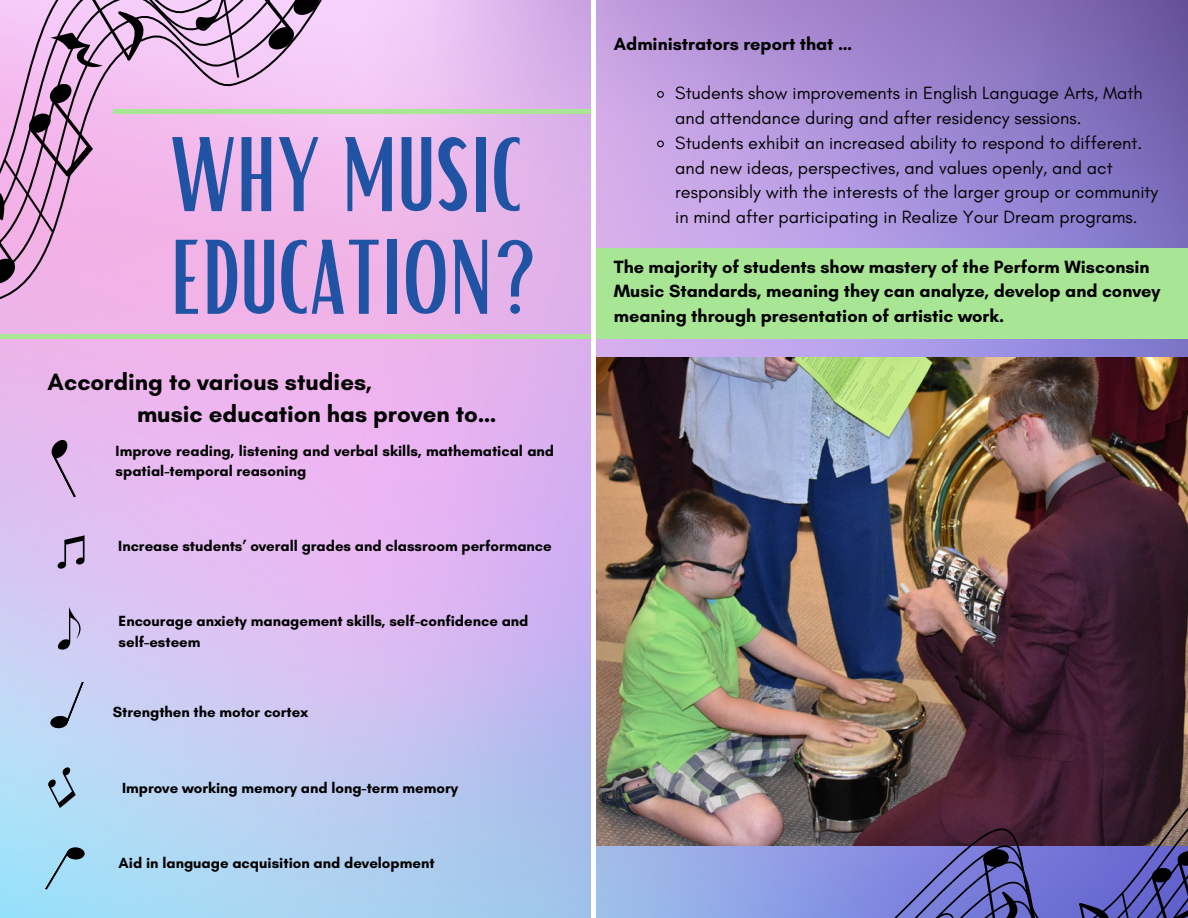
<style>
.page{position:relative;width:1188px;height:918px;background:#fff}
.page>*{position:absolute;margin:0;border:0;box-sizing:border-box;transform-origin:0 0}
.t1{font:102.3px/102.8px "Bright";color:#2053a3}
.t2{font:700 24px/32.7px "Glacial Indifference";color:#000}
.t3{font:18.15px/24.8px "Glacial Indifference";color:#000}
.t4{font:700 18.15px/24.8px "Glacial Indifference";color:#000}
.t5{font:700 15px/20.2px "Glacial Indifference";color:#000}
</style>
<div class="page">
<img style="left:0;top:0;width:1188px;height:918px">
<svg style="left:57px;top:535px;width:28px;height:34px"></svg>
<svg style="left:48px;top:676px;width:36px;height:56px;background:#acbad7"></svg>
<svg style="left:56px;top:607px;width:29px;height:44px"></svg>
<svg style="left:44px;top:766px;width:40px;height:42px;background:#99bbd1"></svg>
<img style="left:597px;top:357px;width:591px;height:488px">
<svg style="left:0;top:0;width:480px;height:493px;background:#ebb6ec"></svg>
<svg style="left:0;top:0;width:404px;height:289px;background:#e2afdd"></svg>
<img style="left:773px;top:701px;width:415px;height:217px">
<svg style="left:778px;top:717px;width:410px;height:201px;background:#694c50"></svg>
<svg style="left:781px;top:737px;width:407px;height:181px;background:#644a4d"></svg>
<svg style="left:784px;top:756px;width:404px;height:162px;background:#533f58"></svg>
<svg style="left:860px;top:847px;width:171px;height:71px;background:#6c70bf"></svg>
<svg style="left:1074px;top:838px;width:114px;height:80px;background:#5654a3"></svg>
<svg style="left:47px;top:437px;width:45px;height:61px;background:#caa6d4"></svg>
<hr style="left:0;top:334px;width:597px;height:4px;background:#a8e695">
<hr style="left:113px;top:109px;width:477px;height:4px;background:#a8e695">
<hr style="left:591px;top:0;width:4px;height:918px;background:#fff">
<svg style="left:45px;top:842px;width:43px;height:56px;background:#93c7de"></svg>
<div style="left:597px;top:248px;width:591px;height:91px;background:#a8e695"></div>
<svg style="left:656px;top:90px;width:9px;height:9px"></svg>
<svg style="left:656px;top:140px;width:9px;height:8px"></svg>
<h1 class="t1" style="left:170px;top:119px;width:369px">WHY MUSIC<br>EDUCATION?</h1>
<h2 class="t2" style="left:137px;top:365px;width:361px;text-indent:-89px">According to various studies,<br>music education has proven to…</h2>
<p class="t5" style="left:116px;top:441px;width:440px">Improve reading, listening and verbal skills, mathematical and spatial-temporal reasoning</p>
<p class="t5" style="left:118px;top:536px;width:435px">Increase students’ overall grades and classroom performance</p>
<p class="t5" style="left:119px;top:611px;width:411px">Encourage anxiety management skills, self-confidence and self-esteem</p>
<p class="t5" style="left:113px;top:702px;width:197px">Strengthen the motor cortex</p>
<p class="t5" style="left:122px;top:778px;width:338px">Improve working memory and long-term memory</p>
<p class="t5" style="left:119px;top:852px;width:317px">Aid in language acquisition and development</p>
<p class="t4" style="left:614px;top:31px;width:240px">Administrators report that …</p>
<p class="t3" style="left:675px;top:81px;width:484px">Students show improvements in English Language Arts, Math and attendance during and after residency sessions.<br>Students exhibit an increased ability to respond to different. and new ideas, perspectives, and values openly, and act responsibly with the interests of the larger group or community in mind after participating in Realize Your Dream programs.</p>
<p class="t4" style="left:614px;top:254px;width:548px">The majority of students show mastery of the Perform Wisconsin<br>Music Standards, meaning they can analyze, develop and convey meaning through presentation of artistic work.</p>
</div>
